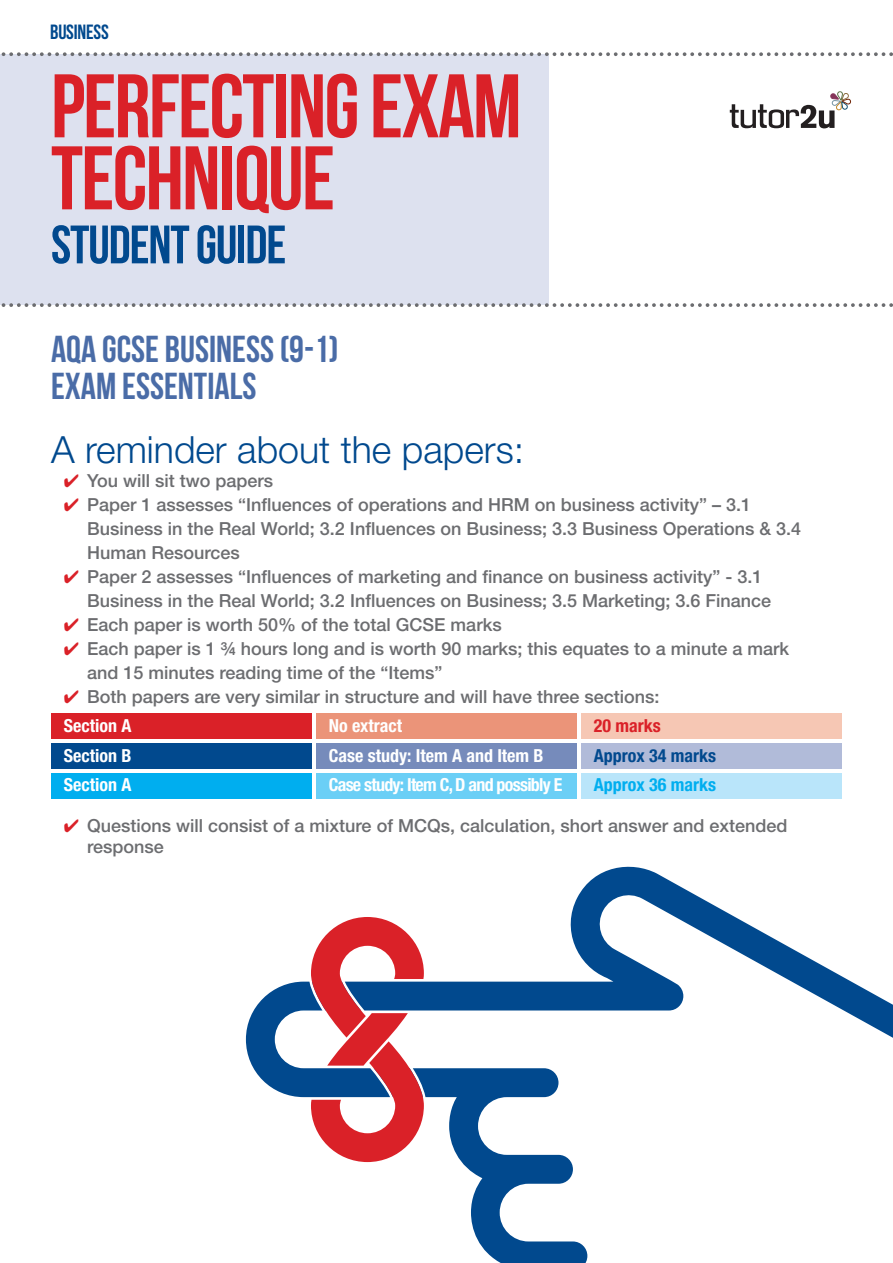
<style>
.page{position:relative;width:893px;height:1263px;background:#fff}
.page>*{position:absolute;margin:0;border:0;box-sizing:border-box;transform-origin:0 0}
.t1{font:90px "Bebas Neue";letter-spacing:-.02em;color:#da2128}
.t2{font:54px "Bebas Neue";letter-spacing:-.02em;color:#01498e}
.t3{font:37.5px "Bebas Neue";color:#4a6ca7}
.t4{font:300 37.5px "Helvetica Neue";color:#01498e}
.t5{font:20.55px "Bebas Neue";letter-spacing:-.01em;color:#01498e}
.t6{font:500 18px "Helvetica Neue";color:#6c6d70}
.t7{font:700 condensed 18px "Helvetica Neue";color:#fff}
.t8{font:700 condensed 18px "Helvetica Neue";letter-spacing:-.04em;color:#fff}
.t9{font:700 condensed 18px "Helvetica Neue";color:#01498e}
.t10{font:700 condensed 18px "Helvetica Neue";color:#00aeef}
.t11{font:700 condensed 18px "Helvetica Neue";color:#da2128}
.s1{color:#da2128}
</style>
<div class="page">
<div style="left:0;top:54px;width:549px;height:251px;background:#dde1ef"></div>
<svg style="left:1px;top:52px;width:892px;height:4px"></svg>
<svg style="left:730px;top:92px;width:121px;height:36px"></svg>
<svg style="left:1px;top:303px;width:892px;height:4px"></svg>
<div style="left:51px;top:714px;width:261px;height:25px;background:#da2128"></div>
<div style="left:51px;top:743px;width:261px;height:26px;background:#01498e"></div>
<div style="left:51px;top:773px;width:261px;height:26px;background:#00aeef"></div>
<div style="left:316px;top:714px;width:261px;height:25px;background:#eb9479"></div>
<div style="left:316px;top:743px;width:261px;height:26px;background:#768bbb"></div>
<div style="left:316px;top:773px;width:261px;height:26px;background:#6bcff6"></div>
<div style="left:581px;top:714px;width:261px;height:25px;background:#f6c7b4"></div>
<div style="left:581px;top:743px;width:261px;height:26px;background:#b1bbd9"></div>
<div style="left:581px;top:773px;width:261px;height:26px;background:#b9e5fa"></div>
<svg style="left:246px;top:867px;width:647px;height:396px"></svg>
<svg style="left:311px;top:917px;width:113px;height:245px"></svg>
<div style="left:697px;top:1190px;width:196px;height:73px;background:#fff"></div>
<p class="t5" style="left:50px;top:20px;width:60px">BUSINESS</p>
<p class="t1" style="left:51px;top:57px;width:472px">PERFECTING EXAM</p>
<p class="t1" style="left:51px;top:129px;width:286px">TECHNIQUE</p>
<p class="t2" style="left:51px;top:215px;width:237px">STUDENT GUIDE</p>
<p class="t3" style="left:51px;top:328px;width:289px">AQA GCSE BUSINESS (9-1)</p>
<p class="t3" style="left:51px;top:366px;width:207px">EXAM ESSENTIALS</p>
<p class="t4" style="left:51px;top:427px;width:475px">A reminder about the papers:</p>
<p class="t6" style="left:64px;top:470px;width:211px"><span class="s1">✔</span> You will sit two papers</p>
<p class="t6" style="left:64px;top:494px;width:689px"><span class="s1">✔</span> Paper 1 assesses “Influences of operations and HRM on business activity” – 3.1</p>
<p class="t6" style="left:87px;top:518px;width:716px">Business in the Real World; 3.2 Influences on Business; 3.3 Business Operations &amp; 3.4</p>
<p class="t6" style="left:87px;top:542px;width:154px">Human Resources</p>
<p class="t6" style="left:64px;top:566px;width:700px"><span class="s1">✔</span> Paper 2 assesses “Influences of marketing and finance on business activity” - 3.1</p>
<p class="t6" style="left:87px;top:590px;width:686px">Business in the Real World; 3.2 Influences on Business; 3.5 Marketing; 3.6 Finance</p>
<p class="t6" style="left:64px;top:614px;width:439px"><span class="s1">✔</span> Each paper is worth 50% of the total GCSE marks</p>
<p class="t6" style="left:64px;top:638px;width:727px"><span class="s1">✔</span> Each paper is 1 ¾ hours long and is worth 90 marks; this equates to a minute a mark</p>
<p class="t6" style="left:87px;top:662px;width:357px">and 15 minutes reading time of the “Items”</p>
<p class="t6" style="left:64px;top:686px;width:597px"><span class="s1">✔</span> Both papers are very similar in structure and will have three sections:</p>
<p class="t7" style="left:64px;top:715px;width:69px">Section A</p>
<p class="t7" style="left:64px;top:744px;width:69px">Section B</p>
<p class="t7" style="left:64px;top:774px;width:69px">Section A</p>
<p class="t7" style="left:329px;top:715px;width:75px">No extract</p>
<p class="t7" style="left:329px;top:744px;width:216px">Case study: Item A and Item B</p>
<p class="t8" style="left:329px;top:774px;width:235px">Case study: Item C, D and possibly E</p>
<p class="t11" style="left:594px;top:715px;width:68px">20 marks</p>
<p class="t9" style="left:594px;top:744px;width:124px">Approx 34 marks</p>
<p class="t10" style="left:594px;top:774px;width:124px">Approx 36 marks</p>
<p class="t6" style="left:64px;top:815px;width:725px"><span class="s1">✔</span> Questions will consist of a mixture of MCQs, calculation, short answer and extended</p>
<p class="t6" style="left:87px;top:836px;width:78px">response</p>
</div>
